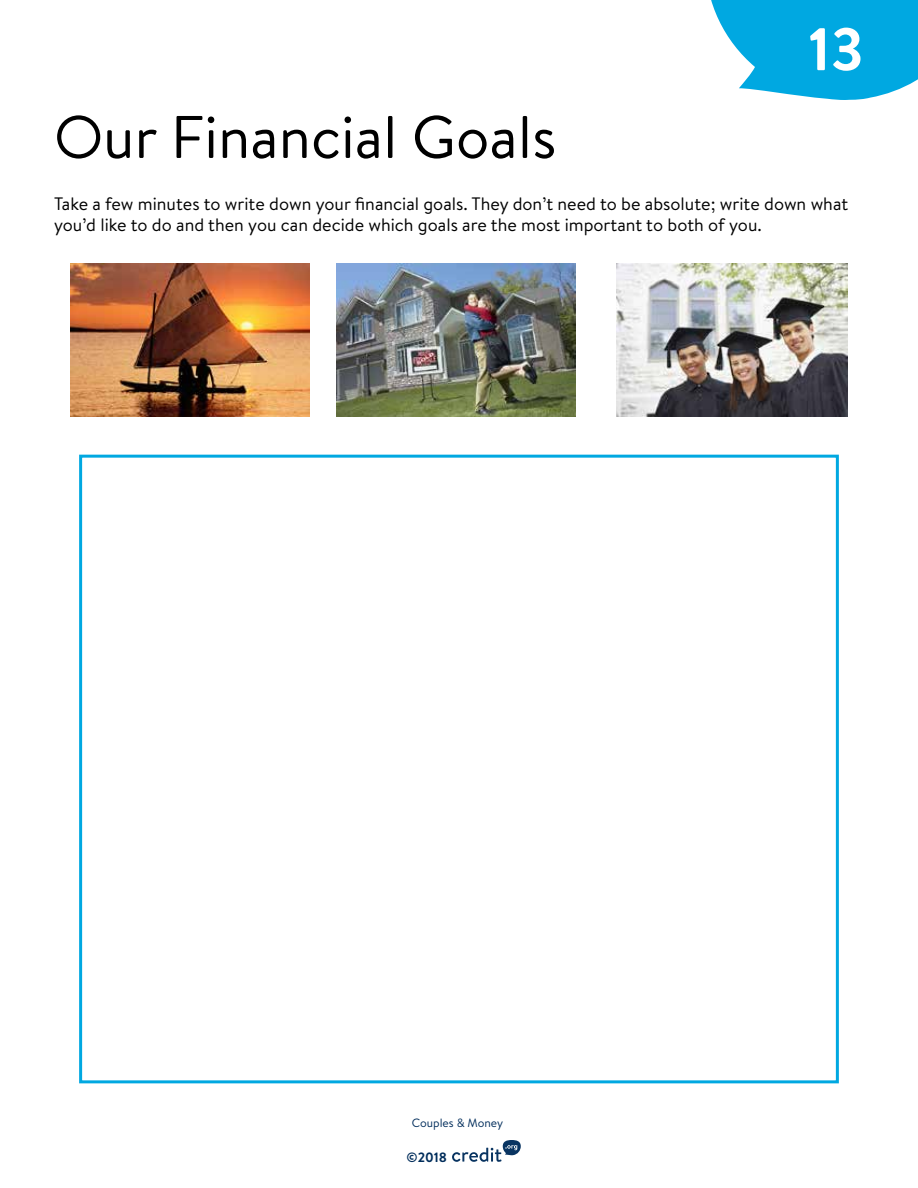
<style>
.page{position:relative;width:918px;height:1188px;background:#fff}
.page>*{position:absolute;margin:0;border:0;box-sizing:border-box;transform-origin:0 0}
.t1{font:60px "Brandon Text";color:#000}
.t2{font:700 60px "Brandon Text";color:#fff}
.t3{font:18px/21.6px "Brandon Text";color:#000}
.t4{font:700 13.5px "Brandon Text";color:#002d5b}
.t5{font:12px "Brandon Text";color:#002d5b}
</style>
<div class="page">
<svg style="left:711px;top:0;width:207px;height:100px"></svg>
<svg style="left:452px;top:1140px;width:69px;height:22px"></svg>
<div style="left:79px;top:455px;width:760px;height:628px;border:3px solid #00a8e1"></div>
<img style="left:70px;top:263px;width:240px;height:154px">
<img style="left:617px;top:263px;width:230px;height:154px">
<img style="left:336px;top:263px;width:240px;height:154px">
<h1 class="t2" style="left:808px;top:8px;width:57px">13</h1>
<h1 class="t1" style="left:54px;top:96px;width:504px">Our Financial Goals</h1>
<p class="t3" style="left:54px;top:192px;width:796px">Take a few minutes to write down your financial goals. They don’t need to be absolute; write down what you’d like to do and then you can decide which goals are the most important to both of you.</p>
<p class="t5" style="left:412px;top:1115px;width:93px">Couples &amp; Money</p>
<p class="t4" style="left:407px;top:1148px;width:42px">©2018</p>
</div>
